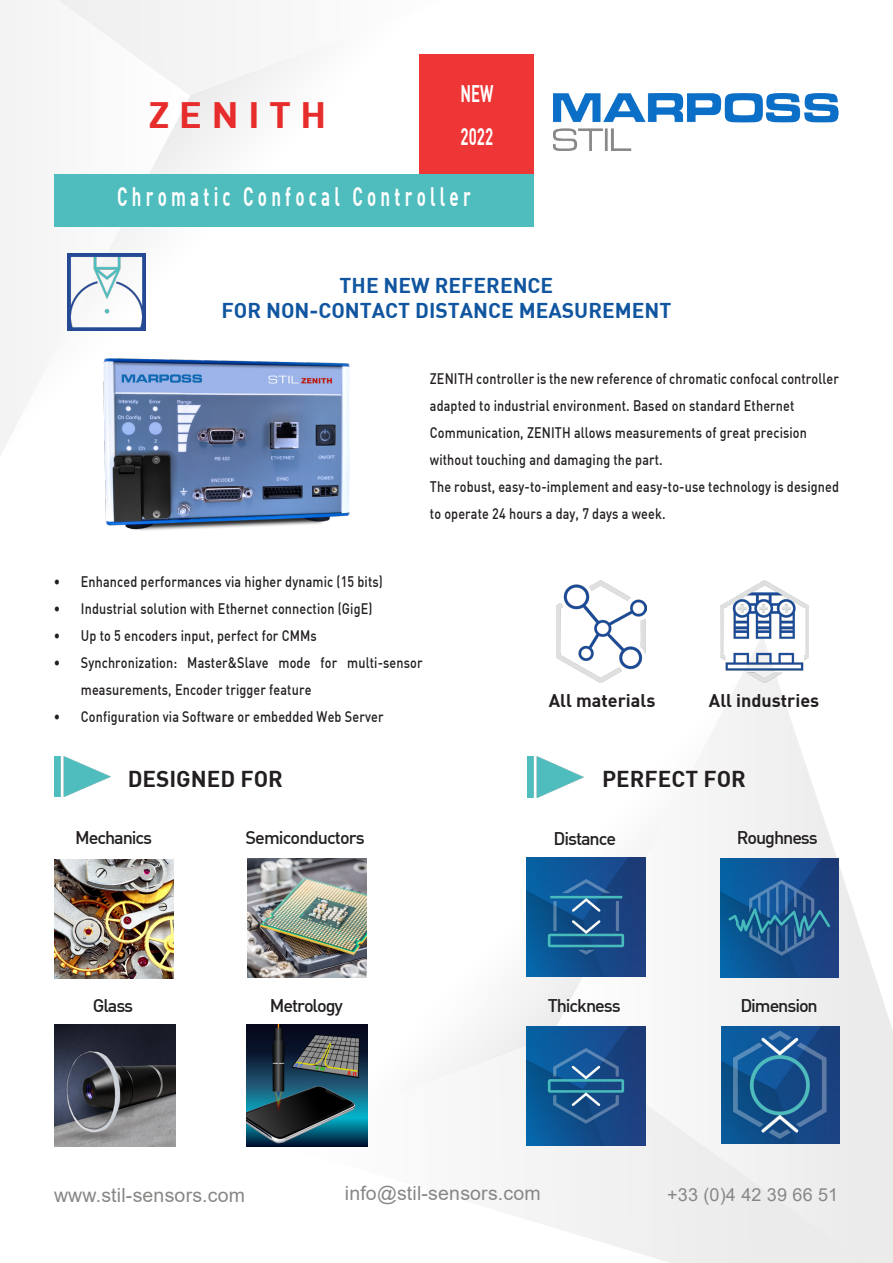
<style>
.page{position:relative;width:893px;height:1263px;background:#fff}
.page>*{position:absolute;margin:0;border:0;box-sizing:border-box;transform-origin:0 0}
.t1{font:36px "DIN Bold";letter-spacing:.24em;color:#e62d2b;scale:1.07 1}
.t2{font:26.25px "DIN Bold";letter-spacing:.25em;color:#fff;scale:.65 1}
.t3{font:23.55px "DIN Bold";color:#fff;scale:.64 1}
.t4{font:22.5px "DIN Bold";color:#231f20}
.t5{font:21px "DIN Bold";color:#10559f}
.t6{font:19.5px "Arial";letter-spacing:.01em;color:#878786}
.t7{font:500 18px "DIN";letter-spacing:-.06em;color:#231f20}
.t8{font:18px "DIN Bold";color:#231f20}
.t9{font:18px "Arial";letter-spacing:.01em;color:#878786}
.t10{font:500 15px/27px "DIN";letter-spacing:.01em;color:#231f20;scale:.84 1}
</style>
<div class="page">
<img style="left:0;top:0;width:893px;height:1263px">
<img style="left:54px;top:756px;width:56px;height:41px">
<img style="left:527px;top:756px;width:56px;height:41px">
<img style="left:54px;top:859px;width:119px;height:119px">
<img style="left:247px;top:858px;width:119px;height:119px">
<img style="left:526px;top:858px;width:119px;height:119px">
<img style="left:720px;top:858px;width:119px;height:119px">
<img style="left:526px;top:1026px;width:119px;height:119px">
<img style="left:54px;top:1025px;width:121px;height:121px">
<img style="left:246px;top:1025px;width:122px;height:121px">
<img style="left:68px;top:253px;width:77px;height:78px">
<img style="left:721px;top:1026px;width:118px;height:118px">
<img style="left:104px;top:359px;width:246px;height:173px">
<img style="left:556px;top:581px;width:90px;height:102px">
<img style="left:720px;top:581px;width:88px;height:102px">
<img style="left:553px;top:93px;width:286px;height:58px">
<div style="left:420px;top:54px;width:114px;height:120px;background:#ee3636"></div>
<div style="left:54px;top:175px;width:480px;height:52px;background:#4fbcbd"></div>
<p class="t1" style="left:148px;top:91px;width:168px">ZENITH</p>
<p class="t3" style="left:460px;top:78px;width:53px">NEW</p>
<p class="t3" style="left:461px;top:121px;width:52px">2022</p>
<p class="t2" style="left:117px;top:179px;width:546px">Chromatic Confocal Controller</p>
<p class="t5" style="left:340px;top:272px;width:215px">THE NEW REFERENCE</p>
<p class="t5" style="left:222px;top:297px;width:451px">FOR NON-CONTACT DISTANCE MEASUREMENT</p>
<p class="t10" style="left:430px;top:364px;width:489px">ZENITH controller is the new reference of chromatic confocal controller</p>
<p class="t10" style="left:430px;top:391px;width:435px">adapted to industrial environment. Based on standard Ethernet</p>
<p class="t10" style="left:430px;top:418px;width:450px">Communication, ZENITH allows measurements of great precision</p>
<p class="t10" style="left:430px;top:445px;width:279px">without touching and damaging the part.</p>
<p class="t10" style="left:430px;top:472px;width:488px">The robust, easy-to-implement and easy-to-use technology is designed to operate 24 hours a day, 7 days a week.</p>
<p class="t10" style="left:54px;top:567px;width:393px">• Enhanced performances via higher dynamic (15 bits)</p>
<p class="t10" style="left:54px;top:594px;width:381px">• Industrial solution with Ethernet connection (GigE)</p>
<p class="t10" style="left:54px;top:621px;width:314px">• Up to 5 encoders input, perfect for CMMs</p>
<p class="t10" style="left:81px;top:648px;width:408px;text-indent:-27px">• Synchronization: Master&amp;Slave mode for multi-sensor measurements, Encoder trigger feature</p>
<p class="t10" style="left:54px;top:702px;width:394px">• Configuration via Software or embedded Web Server</p>
<p class="t8" style="left:549px;top:689px;width:108px">All materials</p>
<p class="t8" style="left:709px;top:689px;width:112px">All industries</p>
<p class="t4" style="left:128px;top:764px;width:157px">DESIGNED FOR</p>
<p class="t4" style="left:602px;top:765px;width:145px">PERFECT FOR</p>
<p class="t7" style="left:75px;top:826px;width:78px">Mechanics</p>
<p class="t7" style="left:245px;top:826px;width:121px">Semiconductors</p>
<p class="t7" style="left:93px;top:994px;width:42px">Glass</p>
<p class="t7" style="left:270px;top:994px;width:74px">Metrology</p>
<p class="t7" style="left:554px;top:827px;width:64px">Distance</p>
<p class="t7" style="left:737px;top:826px;width:82px">Roughness</p>
<p class="t7" style="left:548px;top:994px;width:74px">Thickness</p>
<p class="t7" style="left:740px;top:994px;width:79px">Dimension</p>
<p class="t6" style="left:54px;top:1182px;width:193px">www.stil-sensors.com</p>
<p class="t6" style="left:345px;top:1179px;width:197px">info@stil-sensors.com</p>
<p class="t9" style="left:667px;top:1182px;width:173px">+33 (0)4 42 39 66 51</p>
</div>
